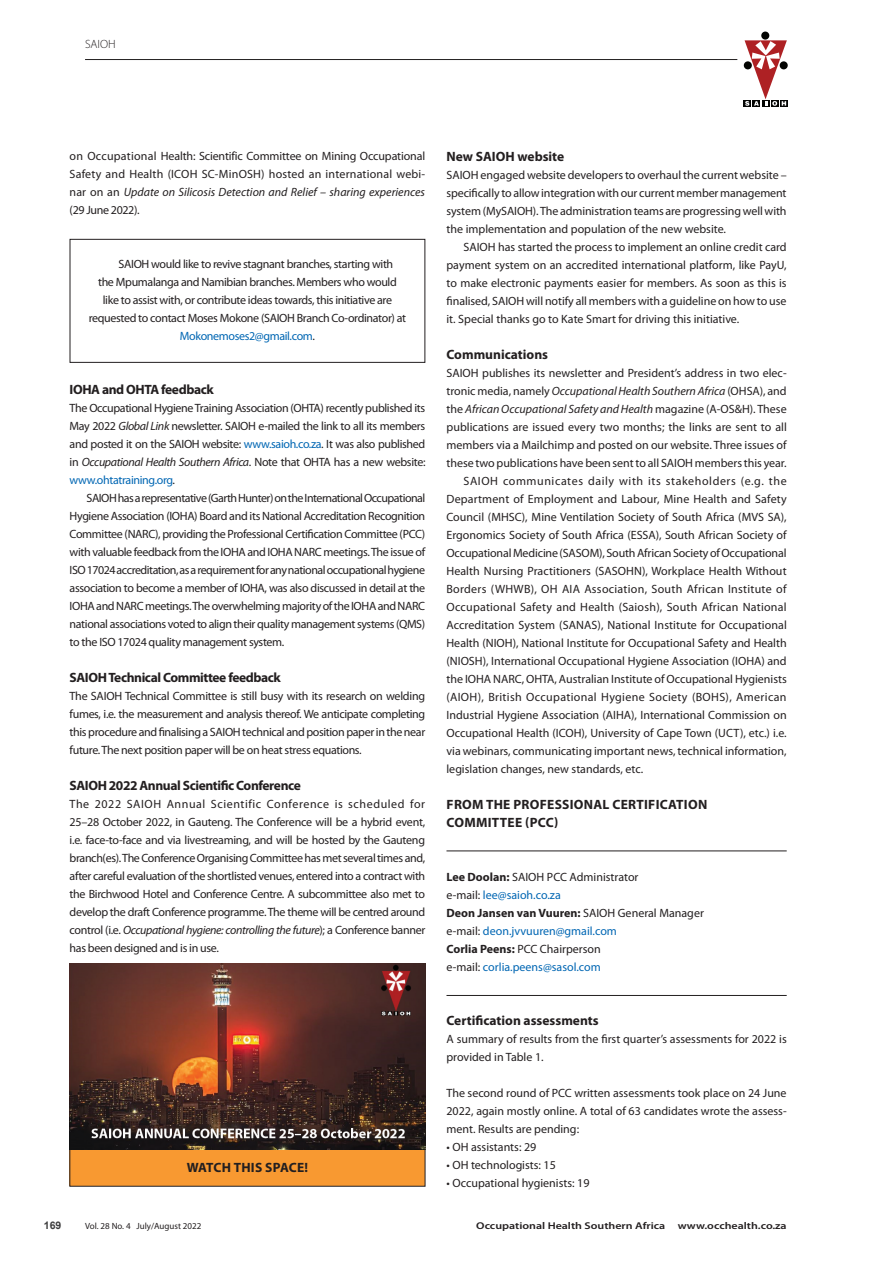
<style>
.page{position:relative;width:893px;height:1263px;background:#fff}
.page>*{position:absolute;margin:0;border:0;box-sizing:border-box;transform-origin:0 0}
.t1{font:700 13.5px "Myriad Pro";letter-spacing:-.03em;color:#231f20}
.t2{font:700 13.5px/18px "Myriad Pro";letter-spacing:.02em;color:#231f20}
.t3{font:700 13.5px "Myriad Pro";letter-spacing:-.005em;color:#231f20}
.t4{font:12px/18px "Myriad Pro";color:#231f20;text-align:justify}
.t5{font:12px "Myriad Pro";letter-spacing:-.03em;color:#231f20}
.t6{font:italic 12px "Myriad Pro";color:#231f20}
.t7{font:12px "Myriad Pro";letter-spacing:.02em;color:#231f20}
.t8{font:12px "Myriad Pro";letter-spacing:.025em;color:#231f20}
.t9{font:12px "Myriad Pro";letter-spacing:.05em;color:#231f20}
.t10{font:12px "Myriad Pro";letter-spacing:-.03em;color:#0166b3}
.t11{font:300 12px "Myriad Pro";color:#231f20}
.t12{font:700 10.5px "Arial";color:#3e3e3f}
.t13{font:600 9.9px "Myriad Pro";color:#231f20;scale:1.21 1}
.t14{font:9px "Myriad Pro";color:#231f20}
.s1{font-style:italic}
.s2{color:#231f20}
.s3{color:#0166b3}
.s4{font-style:normal}
.s5{font-weight:700}
</style>
<div class="page">
<div style="left:744px;top:100px;width:7px;height:7px;background:#040503"></div>
<div style="left:753px;top:100px;width:7px;height:7px;background:#040503"></div>
<div style="left:762px;top:100px;width:7px;height:7px;background:#040503"></div>
<div style="left:771px;top:100px;width:7px;height:7px;background:#040503"></div>
<div style="left:780px;top:100px;width:7px;height:7px;background:#040503"></div>
<div style="left:761px;top:32px;width:8px;height:8px;background:#040503;border-radius:50%"></div>
<svg style="left:745px;top:40px;width:42px;height:66px"></svg>
<hr style="left:85px;top:59px;width:652px;height:1px;background:#231f20">
<div style="left:70px;top:963px;width:355px;height:223px;background:#f89931"></div>
<div style="left:70px;top:239px;width:355px;height:124px;border:1px solid #231f20"></div>
<hr style="left:446px;top:850px;width:341px;height:1px;background:#231f20">
<hr style="left:446px;top:995px;width:341px;height:1px;background:#231f20">
<img style="left:70px;top:963px;width:355px;height:186px">
<p class="t11" style="left:85px;top:37px;width:32px">SAIOH</p>
<p class="t4" style="left:70px;top:147px;width:357px">on Occupational Health: Scientific Committee on Mining Occupational Safety and Health (ICOH SC-MinOSH) hosted an international webi&shy;nar on an <span class="s1">Update on Silicosis Detection and Relief – sharing experiences </span>(29 June 2022).</p>
<p class="t5" style="left:119px;top:257px;width:276px">SAIOH would like to revive stagnant branches, starting with</p>
<p class="t5" style="left:98px;top:275px;width:300px">the Mpumalanga and Namibian branches. Members who would</p>
<p class="t5" style="left:103px;top:293px;width:291px">like to assist with, or contribute ideas towards, this initiative are</p>
<p class="t5" style="left:89px;top:311px;width:319px">requested to contact Moses Mokone (SAIOH Branch Co-ordinator) at</p>
<p class="t10" style="left:180px;top:329px;width:137px">Mokonemoses2@gmail.com<span class="s2">.</span></p>
<p class="t1" style="left:70px;top:381px;width:146px">IOHA and OHTA feedback</p>
<p class="t4" style="left:70px;top:399px;width:357px">The Occupational Hygiene Training Association (OHTA) recently published its May 2022 <span class="s1">Global Link</span> newsletter. SAIOH e-mailed the link to all its members and posted it on the SAIOH website: <span class="s3">www.saioh.co.za</span>. It was also published in <span class="s1">Occupational Health Southern Africa</span>. Note that OHTA has a new website: <span class="s3">www.ohtatraining.org</span>.</p>
<p class="t4" style="left:70px;top:489px;width:357px;text-indent:17px">SAIOH has a representative (Garth Hunter) on the International Occupational Hygiene Association (IOHA) Board and its National Accreditation Recognition Committee (NARC), providing the Professional Certification Committee (PCC) with valuable feedback from the IOHA and IOHA NARC meetings. The issue of ISO 17024 accreditation, as a requirement for any national occupational hygiene association to become a member of IOHA, was also discussed in detail at the IOHA and NARC meetings. The overwhelming majority of the IOHA and NARC national associations voted to align their quality management systems (QMS) to the ISO 17024 quality management system.</p>
<p class="t1" style="left:70px;top:669px;width:213px">SAIOH Technical Committee feedback</p>
<p class="t4" style="left:70px;top:687px;width:357px">The SAIOH Technical Committee is still busy with its research on welding fumes, i.e. the measurement and analysis thereof. We anticipate completing this procedure and finalising a SAIOH technical and position paper in the near future. The next position paper will be on heat stress equations.</p>
<p class="t1" style="left:70px;top:777px;width:233px">SAIOH 2022 Annual Scientific Conference</p>
<p class="t4" style="left:70px;top:795px;width:357px">The 2022 SAIOH Annual Scientific Conference is scheduled for 25–28 October 2022, in Gauteng. The Conference will be a hybrid event, i.e. face-to-face and via livestreaming, and will be hosted by the Gauteng branch(es). The Conference Organising Committee has met several times and, after careful evaluation of the shortlisted venues, entered into a contract with the Birchwood Hotel and Conference Centre. A subcommittee also met to develop the draft Conference programme. The theme will be centred around control (i.e. <span class="s1">Occupational hygiene: controlling the future</span>); a Conference banner has been designed and is in use.</p>
<p class="t2" style="left:187px;top:1158px;width:123px">WATCH THIS SPACE!</p>
<p class="t3" style="left:446px;top:148px;width:119px">New SAIOH website</p>
<p class="t4" style="left:446px;top:166px;width:342px">SAIOH engaged website developers to overhaul the current website – specifically to allow integration with our current member management system (MySAIOH). The administration teams are progressing well with the implementation and population of the new website.</p>
<p class="t4" style="left:446px;top:238px;width:342px;text-indent:17px">SAIOH has started the process to implement an online credit card payment system on an accredited international platform, like PayU, to make electronic payments easier for members. As soon as this is finalised, SAIOH will notify all members with a guideline on how to use it. Special thanks go to Kate Smart for driving this initiative.</p>
<p class="t3" style="left:446px;top:346px;width:103px">Communications</p>
<p class="t4" style="left:446px;top:364px;width:342px">SAIOH publishes its newsletter and President’s address in two elec-</p>
<p class="t6" style="left:446px;top:384px;width:342px"><span class="s4">tronic media, namely</span> Occupational Health Southern Africa <span class="s4">(OHSA), and</span></p>
<p class="t6" style="left:446px;top:402px;width:342px"><span class="s4">the</span> African Occupational Safety and Health <span class="s4">magazine (A-OS&amp;H). These</span></p>
<p class="t4" style="left:446px;top:418px;width:342px">publications are issued every two months; the links are sent to all</p>
<p class="t4" style="left:446px;top:436px;width:342px">members via a Mailchimp and posted on our website. Three issues of</p>
<p class="t4" style="left:446px;top:454px;width:342px">these two publications have been sent to all SAIOH members this year.</p>
<p class="t9" style="left:463px;top:474px;width:325px">SAIOH communicates daily with its stakeholders (e.g. the</p>
<p class="t4" style="left:446px;top:490px;width:342px">Department of Employment and Labour, Mine Health and Safety</p>
<p class="t4" style="left:446px;top:508px;width:342px">Council (MHSC), Mine Ventilation Society of South Africa (MVS SA),</p>
<p class="t4" style="left:446px;top:526px;width:342px">Ergonomics Society of South Africa (ESSA), South African Society of</p>
<p class="t4" style="left:446px;top:544px;width:342px">Occupational Medicine (SASOM), South African Society of Occupational</p>
<p class="t4" style="left:446px;top:562px;width:342px">Health Nursing Practitioners (SASOHN), Workplace Health Without</p>
<p class="t7" style="left:446px;top:582px;width:341px">Borders (WHWB), OH AIA Association, South African Institute of</p>
<p class="t7" style="left:446px;top:600px;width:342px">Occupational Safety and Health (Saiosh), South African National</p>
<p class="t4" style="left:446px;top:616px;width:342px">Accreditation System (SANAS), National Institute for Occupational</p>
<p class="t4" style="left:446px;top:634px;width:342px">Health (NIOH), National Institute for Occupational Safety and Health</p>
<p class="t4" style="left:446px;top:652px;width:342px">(NIOSH), International Occupational Hygiene Association (IOHA) and</p>
<p class="t4" style="left:446px;top:670px;width:342px">the IOHA NARC, OHTA, Australian Institute of Occupational Hygienists</p>
<p class="t8" style="left:446px;top:690px;width:341px">(AIOH), British Occupational Hygiene Society (BOHS), American</p>
<p class="t4" style="left:446px;top:706px;width:342px">Industrial Hygiene Association (AIHA), International Commission on</p>
<p class="t4" style="left:446px;top:724px;width:342px">Occupational Health (ICOH), University of Cape Town (UCT), etc.) i.e.</p>
<p class="t4" style="left:446px;top:742px;width:342px">via webinars, communicating important news, technical information,</p>
<p class="t4" style="left:446px;top:760px;width:198px">legislation changes, new standards, etc.</p>
<p class="t2" style="left:447px;top:795px;width:262px">FROM THE PROFESSIONAL CERTIFICATION<br>COMMITTEE (PCC)</p>
<p class="t4" style="left:446px;top:868px;width:259px;text-align:left"><span class="s5">Lee Doolan:</span> SAIOH PCC Administrator<br>e-mail: <span class="s3">lee@saioh.co.za<br></span><span class="s5">Deon Jansen van Vuuren:</span> SAIOH General Manager e-mail: <span class="s3">deon.jvvuuren@gmail.com<br></span><span class="s5">Corlia Peens:</span> PCC Chairperson<br>e-mail: <span class="s3">corlia.peens@sasol.com</span></p>
<p class="t3" style="left:446px;top:1012px;width:154px">Certification assessments</p>
<p class="t4" style="left:446px;top:1030px;width:342px">A summary of results from the first quarter’s assessments for 2022 is provided in Table 1.</p>
<p class="t4" style="left:446px;top:1084px;width:342px">The second round of PCC written assessments took place on 24 June 2022, again mostly online. A total of 63 candidates wrote the assess&shy;ment. Results are pending:</p>
<p class="t4" style="left:446px;top:1138px;width:91px">• OH assistants: 29</p>
<p class="t4" style="left:446px;top:1156px;width:111px">• OH technologists: 15</p>
<p class="t4" style="left:446px;top:1174px;width:145px">• Occupational hygienists: 19</p>
<p class="t12" style="left:44px;top:1218px;width:19px">169</p>
<p class="t14" style="left:85px;top:1220px;width:118px">Vol. 28 No. 4 July/August 2022</p>
<p class="t13" style="left:476px;top:1219px;width:158px">Occupational Health Southern Africa</p>
<p class="t13" style="left:678px;top:1219px;width:92px">www.occhealth.co.za</p>
</div>
